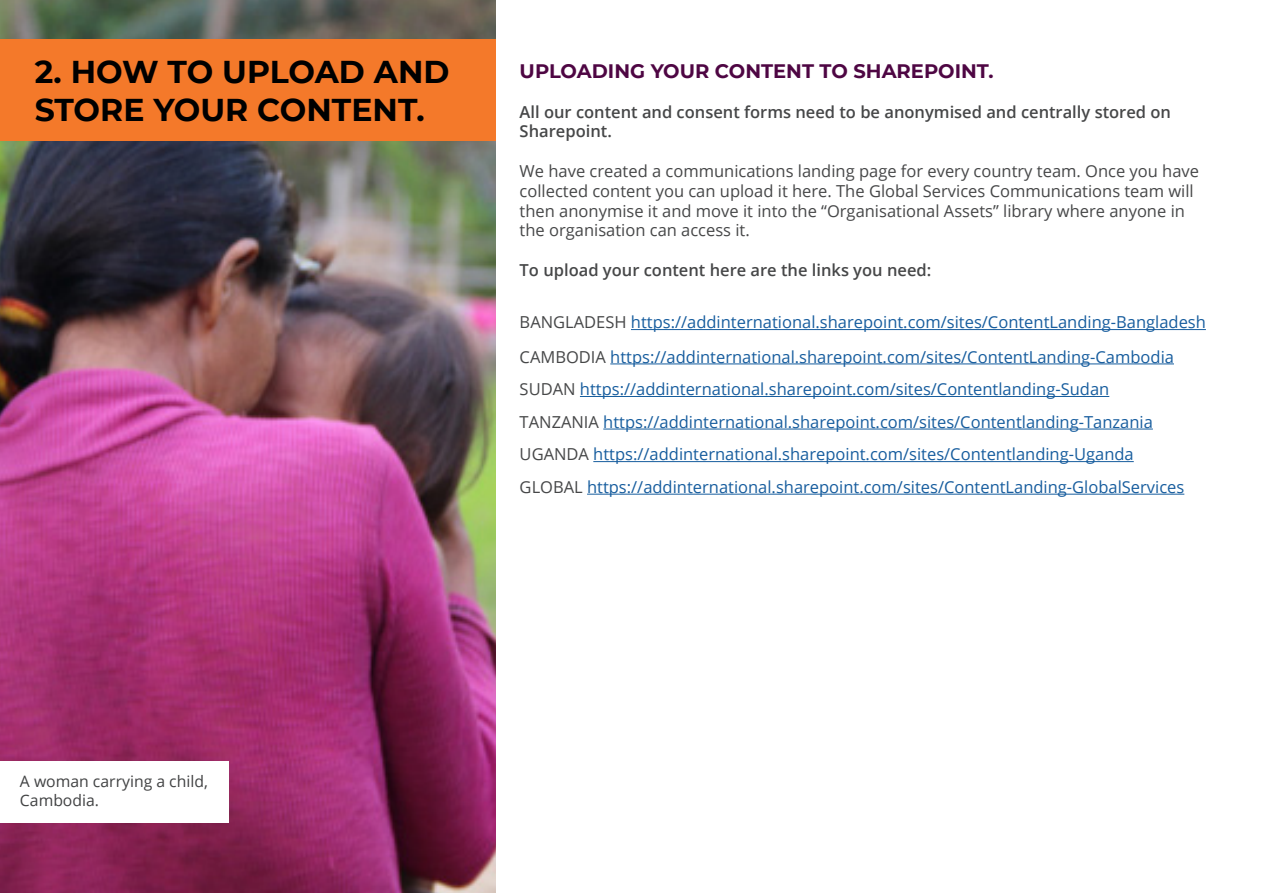
<style>
.page{position:relative;width:1263px;height:893px;background:#fff}
.page>*{position:absolute;margin:0;border:0;box-sizing:border-box;transform-origin:0 0}
.t1{font:700 31.5px/37.8px "Montserrat";color:#000}
.t2{font:700 19.5px "Montserrat";color:#4e0643}
.t3{font:16.5px/32.5px "Open Sans";color:#175d9e}
.t4{font:16.5px/19.8px "Open Sans";color:#464748}
.t5{font:600 16.5px/19.8px "Open Sans";color:#464748}
.t6{font:15.75px/18.9px "Open Sans";color:#414243}
.s1{color:#464748}
</style>
<div class="page">
<img style="left:0;top:0;width:495px;height:893px">
<div style="left:0;top:39px;width:495px;height:101px;background:#f4792a"></div>
<hr style="left:631px;top:329px;width:575px;height:1px;background:#175d9e">
<hr style="left:610px;top:363px;width:564px;height:1px;background:#175d9e">
<hr style="left:580px;top:396px;width:529px;height:1px;background:#175d9e">
<hr style="left:603px;top:429px;width:550px;height:1px;background:#175d9e">
<hr style="left:593px;top:461px;width:541px;height:1px;background:#175d9e">
<hr style="left:587px;top:494px;width:597px;height:1px;background:#175d9e">
<div style="left:0;top:761px;width:229px;height:61px;background:#fff"></div>
<h1 class="t1" style="left:35px;top:55px;width:416px">2. HOW TO UPLOAD AND<br>STORE YOUR CONTENT.</h1>
<p class="t2" style="left:520px;top:63px;width:475px">UPLOADING YOUR CONTENT TO SHAREPOINT.</p>
<p class="t5" style="left:520px;top:103px;width:653px">All our content and consent forms need to be anonymised and centrally stored on<br>Sharepoint.</p>
<p class="t4" style="left:520px;top:163px;width:681px">We have created a communications landing page for every country team. Once you have collected content you can upload it here. The Global Services Communications team will then anonymise it and move it into the “Organisational Assets” library where anyone in the organisation can access it.</p>
<p class="t5" style="left:520px;top:262px;width:413px">To upload your content here are the links you need:</p>
<p class="t3" style="left:520px;top:307px;width:688px;line-height:34.3px"><span class="s1">BANGLADESH</span> https://addinternational.sharepoint.com/sites/ContentLanding-Bangladesh<br><span class="s1">CAMBODIA</span> https://addinternational.sharepoint.com/sites/ContentLanding-Cambodia</p>
<p class="t3" style="left:520px;top:375px;width:666px"><span class="s1">SUDAN</span> https://addinternational.sharepoint.com/sites/Contentlanding-Sudan <span class="s1">TANZANIA</span> https://addinternational.sharepoint.com/sites/Contentlanding-Tanzania <span class="s1">UGANDA</span> https://addinternational.sharepoint.com/sites/Contentlanding-Uganda <span class="s1">GLOBAL</span> https://addinternational.sharepoint.com/sites/ContentLanding-GlobalServices</p>
<p class="t6" style="left:20px;top:774px;width:189px">A woman carrying a child,<br>Cambodia.</p>
</div>
